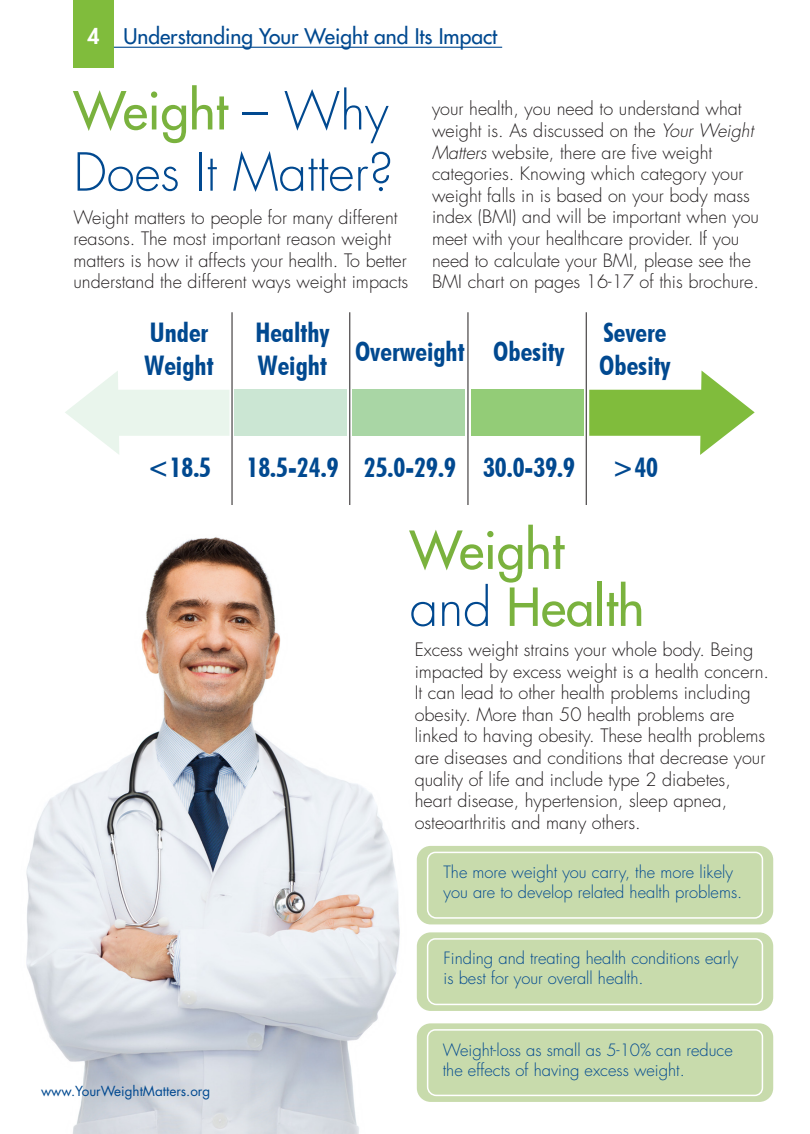
<style>
.page{position:relative;width:810px;height:1134px;background:#fff}
.page>*{position:absolute;margin:0;border:0;box-sizing:border-box;transform-origin:0 0}
.t1{font:300 51px/61.2px "Futura";color:#014990}
.t2{font:51px "Futura";color:#7ab23e}
.t3{font:700 condensed 27px/32.4px "Futura BT";color:#014990}
.t4{font:21px "Futura";color:#014990}
.t5{font:800 21px "Futura";color:#fff}
.t6{font:300 18px/21.6px "Futura";color:#231f20}
.t7{font:300 16.5px/19.8px "Futura";color:#014990}
.t8{font:13.5px "Futura";color:#014990}
.s1{font-weight:400;color:#7ab23e}
.s2{font-style:italic}
.s3{font-weight:300;color:#014990}
</style>
<div class="page">
<div style="left:73px;top:0;width:41px;height:68px;background:#80bc3c"></div>
<div style="left:417px;top:846px;width:356px;height:78px;background:#c8dbac;border-radius:14px"></div>
<svg style="left:427px;top:851px;width:337px;height:68px"></svg>
<div style="left:417px;top:932px;width:356px;height:79px;background:#c8dbac;border-radius:14px"></div>
<svg style="left:427px;top:938px;width:337px;height:68px"></svg>
<div style="left:417px;top:1023px;width:356px;height:79px;background:#c8dbac;border-radius:14px"></div>
<svg style="left:427px;top:1029px;width:337px;height:68px"></svg>
<img style="left:26px;top:537px;width:374px;height:597px">
<svg style="left:65px;top:371px;width:165px;height:83px"></svg>
<div style="left:235px;top:390px;width:112px;height:46px;background:#cbe6d3"></div>
<div style="left:353px;top:390px;width:112px;height:46px;background:#a9d6a5"></div>
<svg style="left:589px;top:371px;width:166px;height:84px"></svg>
<div style="left:471px;top:390px;width:112px;height:46px;background:#93cc77"></div>
<hr style="left:232px;top:312px;width:1px;height:193px;background:#231f20">
<hr style="left:350px;top:312px;width:1px;height:193px;background:#231f20">
<hr style="left:468px;top:312px;width:1px;height:193px;background:#231f20">
<hr style="left:586px;top:312px;width:1px;height:193px;background:#231f20">
<hr style="left:114px;top:47px;width:388px;height:1px;background:#014990">
<p class="t5" style="left:88px;top:22px;width:14px">4</p>
<p class="t4" style="left:123px;top:22px;width:375px">Understanding Your Weight and Its Impact</p>
<p class="t1" style="left:73px;top:81px;width:322px"><span class="s1">Weight</span> – Why<br>Does It Matter?</p>
<p class="t6" style="left:73px;top:206px;width:336px">Weight matters to people for many different reasons. The most important reason weight matters is how it affects your health. To better understand the different ways weight impacts</p>
<p class="t6" style="left:432px;top:98px;width:329px">your health, you need to understand what weight is. As discussed on the <span class="s2">Your Weight Matters</span> website, there are five weight categories. Knowing which category your weight falls in is based on your body mass index (BMI) and will be important when you meet with your healthcare provider. If you need to calculate your BMI, please see the BMI chart on pages 16-17 of this brochure.</p>
<h2 class="t3" style="left:145px;top:316px;width:70px">Under<br>Weight</h2>
<h2 class="t3" style="left:255px;top:316px;width:76px">Healthy<br>Weight</h2>
<h2 class="t3" style="left:355px;top:335px;width:211px">Overweight Obesity</h2>
<h2 class="t3" style="left:599px;top:316px;width:73px">Severe<br>Obesity</h2>
<h2 class="t3" style="left:147px;top:451px;width:66px">&lt;18.5</h2>
<h2 class="t3" style="left:247px;top:451px;width:330px">18.5-24.9 25.0-29.9 30.0-39.9</h2>
<h2 class="t3" style="left:612px;top:451px;width:48px">&gt;40</h2>
<p class="t2" style="left:410px;top:517px;width:156px">Weight</p>
<p class="t2" style="left:410px;top:574px;width:236px"><span class="s3">and</span> Health</p>
<p class="t6" style="left:415px;top:639px;width:356px">Excess weight strains your whole body. Being impacted by excess weight is a health concern.<br>It can lead to other health problems including obesity. More than 50 health problems are linked to having obesity. These health problems are diseases and conditions that decrease your quality of life and include type 2 diabetes, heart disease, hypertension, sleep apnea, osteoarthritis and many others.</p>
<p class="t7" style="left:444px;top:863px;width:300px">The more weight you carry, the more likely you are to develop related health problems.</p>
<p class="t7" style="left:444px;top:949px;width:296px">Finding and treating health conditions early is best for your overall health.</p>
<p class="t8" style="left:41px;top:1082px;width:171px">www.YourWeightMatters.org</p>
<p class="t7" style="left:443px;top:1040px;width:292px">Weight-loss as small as 5-10% can reduce the effects of having excess weight.</p>
</div>
